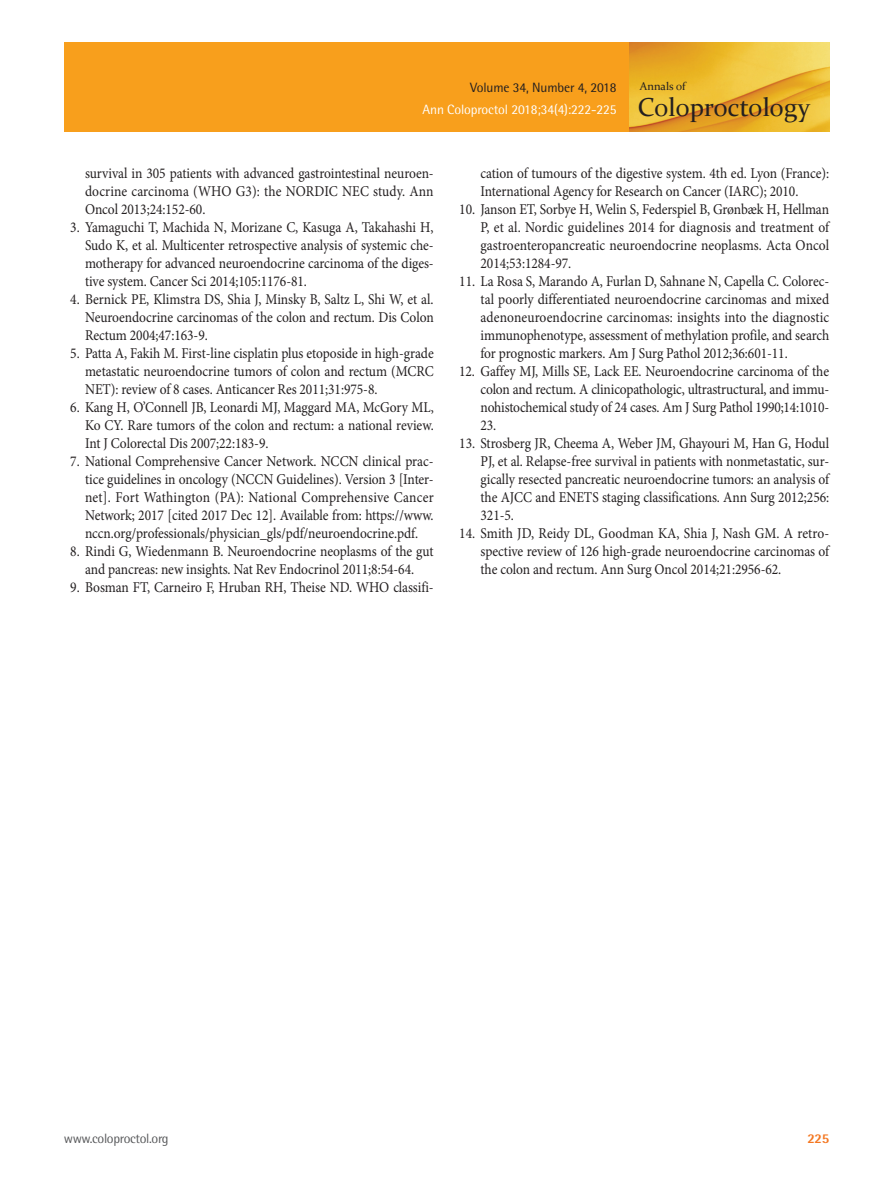
<style>
.page{position:relative;width:893px;height:1191px;background:#fff}
.page>*{position:absolute;margin:0;border:0;box-sizing:border-box;transform-origin:0 0}
.t1{font:25.95px "Constantia";color:#231f20}
.참고문헌1{font:15px/18px "Minion Pro";letter-spacing:-.005em;color:#231f20;text-align:justify;scale:.9 1}
.참고문헌2{font:15px/18px "Minion Pro";letter-spacing:-.005em;color:#231f20;text-align:justify;scale:.9 1}
.t2{font:13.5px "Rotis Semi Sans Std";letter-spacing:-.01em;color:#fff}
.t3{font:13.5px "Rotis Semi Sans Std";letter-spacing:-.01em;color:#231f20}
.t4{font:13.5px "Rotis Semi Sans Std";letter-spacing:-.025em;color:#57585a}
.t5{font:800 13.5px "Rotis Semi Sans Std";color:#f47721}
.t6{font:11.25px "Constantia";color:#231f20}
</style>
<div class="page">
<div style="left:64px;top:43px;width:565px;height:89px;background:#f89f1c"></div>
<img style="left:629px;top:43px;width:200px;height:89px">
<p class="t3" style="left:470px;top:80px;width:148px">Volume 34, Number 4, 2018</p>
<p class="t2" style="left:423px;top:102px;width:196px">Ann Coloproctol 2018;34(4):222-225</p>
<p class="t6" style="left:640px;top:79px;width:47px">Annals of</p>
<h1 class="t1" style="left:638px;top:90px;width:174px">Coloproctology</h1>
<p class="참고문헌1" style="left:85px;top:164px;width:389px">survival in 305 patients with advanced gastrointestinal neuroen&shy;docrine carcinoma (WHO G3): the NORDIC NEC study. Ann Oncol 2013;24:152-60.</p>
<p class="참고문헌1" style="left:85px;top:218px;width:389px;text-indent:-15px">3. Yamaguchi T, Machida N, Morizane C, Kasuga A, Takahashi H, Sudo K, et al. Multicenter retrospective analysis of systemic che&shy;motherapy for advanced neuroendocrine carcinoma of the diges&shy;tive system. Cancer Sci 2014;105:1176-81.</p>
<p class="참고문헌1" style="left:85px;top:290px;width:389px;text-indent:-15px">4. Bernick PE, Klimstra DS, Shia J, Minsky B, Saltz L, Shi W, et al.<br>Neuroendocrine carcinomas of the colon and rectum. Dis Colon Rectum 2004;47:163-9.</p>
<p class="참고문헌1" style="left:85px;top:344px;width:389px;text-indent:-15px">5. Patta A, Fakih M. First-line cisplatin plus etoposide in high-grade metastatic neuroendocrine tumors of colon and rectum (MCRC NET): review of 8 cases. Anticancer Res 2011;31:975-8.</p>
<p class="참고문헌1" style="left:85px;top:398px;width:389px;text-indent:-15px">6. Kang H, O’Connell JB, Leonardi MJ, Maggard MA, McGory ML, Ko CY. Rare tumors of the colon and rectum: a national review.<br>Int J Colorectal Dis 2007;22:183-9.</p>
<p class="참고문헌1" style="left:85px;top:452px;width:389px;text-indent:-15px">7. National Comprehensive Cancer Network. NCCN clinical prac&shy;tice guidelines in oncology (NCCN Guidelines). Version 3 [Inter&shy;net]. Fort Wathington (PA): National Comprehensive Cancer Network; 2017 [cited 2017 Dec 12]. Available from: https://www. nccn.org/professionals/physician_gls/pdf/neuroendocrine.pdf.</p>
<p class="참고문헌1" style="left:70px;top:542px;width:405px;text-align:center">8. Rindi G, Wiedenmann B. Neuroendocrine neoplasms of the gut and pancreas: new insights. Nat Rev Endocrinol 2011;8:54-64.</p>
<p class="참고문헌1" style="left:70px;top:578px;width:405px">9. Bosman FT, Carneiro F, Hruban RH, Theise ND. WHO classifi-</p>
<p class="참고문헌1" style="left:480px;top:164px;width:389px">cation of tumours of the digestive system. 4th ed. Lyon (France):<br>International Agency for Research on Cancer (IARC); 2010.</p>
<p class="참고문헌2" style="left:480px;top:200px;width:389px;text-indent:-21px">10. Janson ET, Sorbye H, Welin S, Federspiel B, Grønbæk H, Hellman P, et al. Nordic guidelines 2014 for diagnosis and treatment of gastroenteropancreatic neuroendocrine neoplasms. Acta Oncol 2014;53:1284-97.</p>
<p class="참고문헌2" style="left:480px;top:272px;width:389px;text-indent:-21px">11. La Rosa S, Marando A, Furlan D, Sahnane N, Capella C. Colorec&shy;tal poorly differentiated neuroendocrine carcinomas and mixed adenoneuroendocrine carcinomas: insights into the diagnostic immunophenotype, assessment of methylation profile, and search for prognostic markers. Am J Surg Pathol 2012;36:601-11.</p>
<p class="참고문헌2" style="left:480px;top:362px;width:389px;text-indent:-21px">12. Gaffey MJ, Mills SE, Lack EE. Neuroendocrine carcinoma of the colon and rectum. A clinicopathologic, ultrastructural, and immu&shy;nohistochemical study of 24 cases. Am J Surg Pathol 1990;14:1010- 23.</p>
<p class="참고문헌2" style="left:480px;top:434px;width:389px;text-indent:-21px">13. Strosberg JR, Cheema A, Weber JM, Ghayouri M, Han G, Hodul PJ, et al. Relapse-free survival in patients with nonmetastatic, sur&shy;gically resected pancreatic neuroendocrine tumors: an analysis of the AJCC and ENETS staging classifications. Ann Surg 2012;256:<br>321-5.</p>
<p class="참고문헌2" style="left:480px;top:524px;width:389px;text-indent:-21px">14. Smith JD, Reidy DL, Goodman KA, Shia J, Nash GM. A retro&shy;spective review of 126 high-grade neuroendocrine carcinomas of the colon and rectum. Ann Surg Oncol 2014;21:2956-62.</p>
<p class="t4" style="left:64px;top:1130px;width:106px">www.coloproctol.org</p>
<p class="t5" style="left:807px;top:1129px;width:23px">225</p>
</div>
